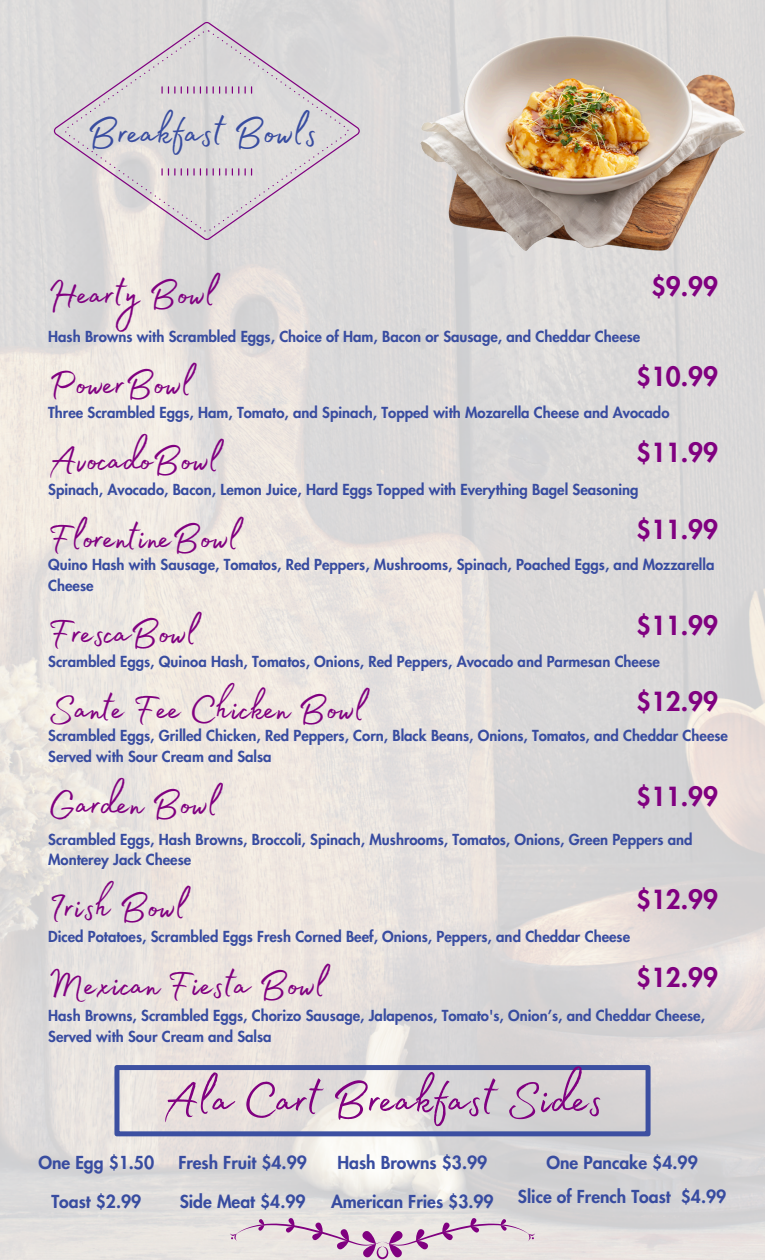
<style>
.page{position:relative;width:765px;height:1260px;background:#fff}
.page>*{position:absolute;margin:0;border:0;box-sizing:border-box;transform-origin:0 0}
.t1{font:59.75px "Madelyn Fill";color:#800080}
.t2{font:50px "Madelyn Fill";color:#384ca0}
.t3{font:47.25px "Madelyn Fill";color:#800080}
.t4{font:800 25.75px "Futura LT Pro";color:#800080}
.t5{font:800 17.5px "Futura LT Pro";color:#384ca0}
.t6{font:800 14.88px/20.6px "Futura LT Pro";color:#384ca0}
</style>
<div class="page">
<img style="left:0;top:0;width:765px;height:1260px">
<svg style="left:54px;top:22px;width:305px;height:218px;background:#d9d5d7"></svg>
<svg style="left:230px;top:1217px;width:305px;height:43px;background:#ddcbd6"></svg>
<svg style="left:114px;top:1065px;width:537px;height:71px;background:#c8c7d1"></svg>
<img style="left:360px;top:0;width:405px;height:272px">
<p class="t2" style="left:87px;top:94px;width:232px">Breakfast Bowls</p>
<p class="t3" style="left:48px;top:258px;width:170px">Hearty Bowl</p>
<h3 class="t6" style="left:48px;top:327px;width:594px">Hash Browns with Scrambled Eggs, Choice of Ham, Bacon or Sausage, and Cheddar Cheese</h3>
<h2 class="t3" style="left:48px;top:348px;width:146px">PowerBowl</h2>
<p class="t6" style="left:48px;top:403px;width:623px">Three Scrambled Eggs, Ham, Tomato, and Spinach, Topped with Mozarella Cheese and Avocado</p>
<h2 class="t3" style="left:48px;top:425px;width:173px">AvocadoBowl</h2>
<h3 class="t4" style="left:636px;top:441px;width:83px">$11.99</h3>
<p class="t6" style="left:48px;top:480px;width:592px">Spinach, Avocado, Bacon, Lemon Juice, Hard Eggs Topped with Everything Bagel Seasoning</p>
<h3 class="t3" style="left:48px;top:502px;width:193px">FlorentineBowl</h3>
<h2 class="t6" style="left:48px;top:555px;width:668px">Quino Hash with Sausage, Tomatos, Red Peppers, Mushrooms, Spinach, Poached Eggs, and Mozzarella<br>Cheese</h2>
<p class="t3" style="left:48px;top:598px;width:151px">FrescaBowl</p>
<h3 class="t6" style="left:48px;top:652px;width:613px">Scrambled Eggs, Quinoa Hash, Tomatos, Onions, Red Peppers, Avocado and Parmesan Cheese</h3>
<h2 class="t3" style="left:48px;top:673px;width:319px">Sante Fee Chicken Bowl</h2>
<p class="t6" style="left:48px;top:726px;width:681px">Scrambled Eggs, Grilled Chicken, Red Peppers, Corn, Black Beans, Onions, Tomatos, and Cheddar Cheese<br>Served with Sour Cream and Salsa</p>
<h3 class="t3" style="left:48px;top:768px;width:172px">Garden Bowl</h3>
<h2 class="t6" style="left:48px;top:830px;width:646px">Scrambled Eggs, Hash Browns, Broccoli, Spinach, Mushrooms, Tomatos, Onions, Green Peppers and<br>Monterey Jack Cheese</h2>
<p class="t3" style="left:48px;top:872px;width:140px">Irish Bowl</p>
<h3 class="t6" style="left:48px;top:927px;width:583px">Diced Potatoes, Scrambled Eggs Fresh Corned Beef, Onions, Peppers, and Cheddar Cheese</h3>
<h2 class="t3" style="left:48px;top:949px;width:280px">Mexican Fiesta Bowl</h2>
<p class="t6" style="left:48px;top:1006px;width:658px">Hash Browns, Scrambled Eggs, Chorizo Sausage, Jalapenos, Tomato's, Onion’s, and Cheddar Cheese,<br>Served with Sour Cream and Salsa</p>
<h2 class="t4" style="left:651px;top:275px;width:68px">$9.99</h2>
<p class="t4" style="left:636px;top:365px;width:83px">$10.99</p>
<h3 class="t4" style="left:636px;top:518px;width:83px">$11.99</h3>
<h2 class="t4" style="left:636px;top:614px;width:83px">$11.99</h2>
<p class="t4" style="left:636px;top:689px;width:83px">$12.99</p>
<h3 class="t4" style="left:636px;top:785px;width:83px">$11.99</h3>
<h2 class="t4" style="left:636px;top:888px;width:83px">$12.99</h2>
<p class="t4" style="left:636px;top:965px;width:83px">$12.99</p>
<p class="t5" style="left:39px;top:1155px;width:117px">One Egg $1.50</p>
<h1 class="t5" style="left:51px;top:1194px;width:91px">Toast $2.99</h1>
<h3 class="t1" style="left:162px;top:1054px;width:442px">Ala Cart Breakfast Sides</h3>
<h4 class="t5" style="left:178px;top:1155px;width:130px">Fresh Fruit $4.99</h4>
<h4 class="t5" style="left:180px;top:1194px;width:127px">Side Meat $4.99</h4>
<h4 class="t5" style="left:337px;top:1155px;width:151px">Hash Browns $3.99</h4>
<h4 class="t5" style="left:331px;top:1194px;width:164px">American Fries $3.99</h4>
<h4 class="t5" style="left:547px;top:1155px;width:153px">One Pancake $4.99</h4>
<h4 class="t5" style="left:518px;top:1189px;width:210px">Slice of French Toast $4.99</h4>
</div>
